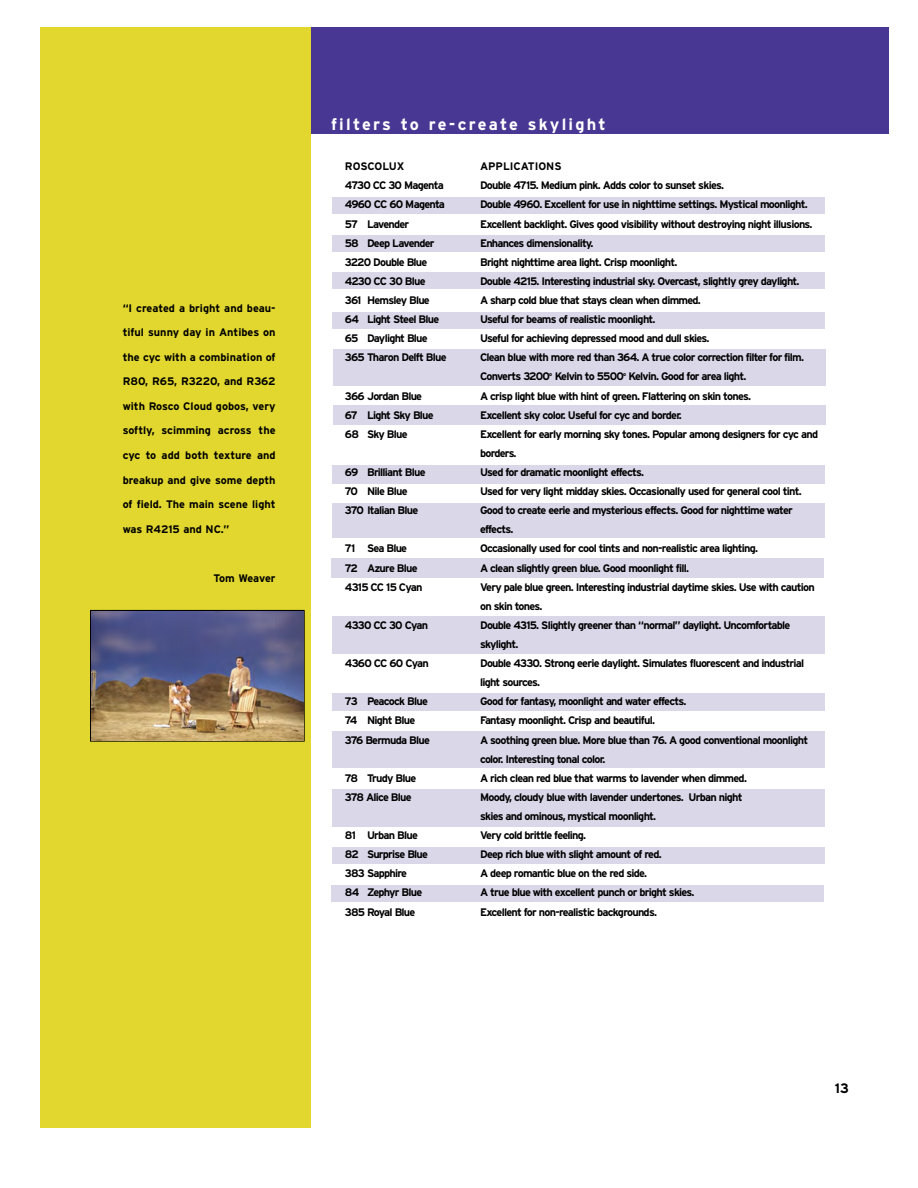
<style>
.page{position:relative;width:918px;height:1188px;background:#fff}
.page>*{position:absolute;margin:0;border:0;box-sizing:border-box;transform-origin:0 0}
.t1{font:700 16.35px "Interstate";letter-spacing:.135em;color:#fff}
.t2{font:700 13.65px "Interstate";color:#000}
.t3{font:700 10.95px/19px "Interstate";letter-spacing:-.07em;color:#000}
.t4{font:700 10.95px "Interstate";color:#000}
.t5{font:700 10.95px "Interstate";letter-spacing:-.005em;color:#000}
.t6{font:700 10.95px "Interstate";letter-spacing:-.015em;color:#000}
</style>
<div class="page">
<div style="left:331px;top:885px;width:493px;height:17px;background:#dad7e9"></div>
<div style="left:276px;top:28px;width:613px;height:106px;background:#483793"></div>
<div style="left:40px;top:28px;width:271px;height:1100px;background:#e1d72f"></div>
<div style="left:90px;top:610px;width:215px;height:132px;border:1px solid #000"></div>
<img style="left:91px;top:611px;width:212px;height:129px">
<div style="left:332px;top:847px;width:493px;height:17px;background:#dad7e9"></div>
<div style="left:332px;top:789px;width:493px;height:37px;background:#dad7e9"></div>
<div style="left:332px;top:731px;width:493px;height:37px;background:#dad7e9"></div>
<div style="left:332px;top:693px;width:493px;height:18px;background:#dad7e9"></div>
<div style="left:332px;top:616px;width:493px;height:37px;background:#dad7e9"></div>
<div style="left:331px;top:559px;width:493px;height:19px;background:#dad7e9"></div>
<div style="left:332px;top:503px;width:493px;height:35px;background:#dad7e9"></div>
<div style="left:332px;top:465px;width:493px;height:18px;background:#dad7e9"></div>
<div style="left:333px;top:405px;width:493px;height:20px;background:#dad7e9"></div>
<div style="left:333px;top:350px;width:493px;height:36px;background:#dad7e9"></div>
<div style="left:332px;top:312px;width:493px;height:17px;background:#dad7e9"></div>
<div style="left:332px;top:273px;width:493px;height:16px;background:#dad7e9"></div>
<div style="left:332px;top:235px;width:493px;height:17px;background:#dad7e9"></div>
<div style="left:332px;top:197px;width:493px;height:16px;background:#dad7e9"></div>
<p class="t4" style="left:123px;top:302px;width:155px">“I created a bright and beau-</p>
<p class="t4" style="left:123px;top:326px;width:155px">tiful sunny day in Antibes on</p>
<p class="t4" style="left:123px;top:351px;width:155px">the cyc with a combination of</p>
<p class="t4" style="left:123px;top:375px;width:155px">R80, R65, R3220, and R362</p>
<p class="t4" style="left:123px;top:400px;width:155px">with Rosco Cloud gobos, very</p>
<p class="t4" style="left:123px;top:424px;width:155px">softly, scimming across the</p>
<p class="t5" style="left:123px;top:449px;width:155px">cyc to add both texture and</p>
<p class="t4" style="left:123px;top:474px;width:155px">breakup and give some depth</p>
<p class="t4" style="left:123px;top:498px;width:155px">of field. The main scene light</p>
<p class="t4" style="left:123px;top:523px;width:108px">was R4215 and NC.”</p>
<p class="t6" style="left:214px;top:572px;width:64px">Tom Weaver</p>
<h1 class="t1" style="left:331px;top:115px;width:276px">filters to re-create skylight</h1>
<p class="t6" style="left:345px;top:160px;width:61px">ROSCOLUX</p>
<p class="t4" style="left:480px;top:160px;width:83px">APPLICATIONS</p>
<p class="t3" style="left:345px;top:176px;width:100px">4730 CC 30 Magenta</p>
<p class="t3" style="left:480px;top:176px;width:245px">Double 4715. Medium pink. Adds color to sunset skies.</p>
<p class="t3" style="left:345px;top:195px;width:102px">4960 CC 60 Magenta</p>
<p class="t3" style="left:480px;top:195px;width:329px">Double 4960. Excellent for use in nighttime settings. Mystical moonlight.</p>
<p class="t3" style="left:345px;top:214px;width:66px">57 Lavender</p>
<p class="t3" style="left:480px;top:214px;width:334px">Excellent backlight. Gives good visibility without destroying night illusions.</p>
<p class="t3" style="left:345px;top:233px;width:91px">58 Deep Lavender</p>
<p class="t3" style="left:480px;top:233px;width:115px">Enhances dimensionality.</p>
<p class="t3" style="left:345px;top:252px;width:84px">3220 Double Blue</p>
<p class="t3" style="left:480px;top:252px;width:199px">Bright nighttime area light. Crisp moonlight.</p>
<p class="t3" style="left:345px;top:271px;width:82px">4230 CC 30 Blue</p>
<p class="t3" style="left:480px;top:271px;width:321px">Double 4215. Interesting industrial sky. Overcast, slightly grey daylight.</p>
<p class="t3" style="left:345px;top:291px;width:86px">361 Hemsley Blue</p>
<p class="t3" style="left:480px;top:291px;width:222px">A sharp cold blue that stays clean when dimmed.</p>
<p class="t3" style="left:345px;top:310px;width:96px">64 Light Steel Blue</p>
<p class="t3" style="left:480px;top:310px;width:177px">Useful for beams of realistic moonlight.</p>
<p class="t3" style="left:345px;top:329px;width:84px">65 Daylight Blue</p>
<p class="t3" style="left:480px;top:329px;width:231px">Useful for achieving depressed mood and dull skies.</p>
<p class="t3" style="left:345px;top:348px;width:103px">365 Tharon Delft Blue</p>
<p class="t3" style="left:480px;top:348px;width:326px">Clean blue with more red than 364. A true color correction filter for film.<br>Converts 3200<sup>o</sup> Kelvin to 5500<sup>o</sup> Kelvin. Good for area light.</p>
<p class="t3" style="left:345px;top:386px;width:79px">366 Jordan Blue</p>
<p class="t3" style="left:480px;top:386px;width:273px">A crisp light blue with hint of green. Flattering on skin tones.</p>
<p class="t3" style="left:345px;top:405px;width:90px">67 Light Sky Blue</p>
<p class="t3" style="left:480px;top:405px;width:203px">Excellent sky color. Useful for cyc and border.</p>
<p class="t3" style="left:345px;top:424px;width:64px">68 Sky Blue</p>
<p class="t3" style="left:480px;top:424px;width:340px">Excellent for early morning sky tones. Popular among designers for cyc and borders.</p>
<p class="t3" style="left:345px;top:463px;width:82px">69 Brilliant Blue</p>
<p class="t3" style="left:480px;top:463px;width:166px">Used for dramatic moonlight effects.</p>
<p class="t3" style="left:345px;top:482px;width:64px">70 Nile Blue</p>
<p class="t3" style="left:480px;top:482px;width:323px">Used for very light midday skies. Occasionally used for general cool tint.</p>
<p class="t3" style="left:345px;top:501px;width:75px">370 Italian Blue</p>
<p class="t3" style="left:480px;top:501px;width:314px">Good to create eerie and mysterious effects. Good for nighttime water effects.</p>
<p class="t3" style="left:345px;top:539px;width:64px">71 Sea Blue</p>
<p class="t3" style="left:480px;top:539px;width:280px">Occasionally used for cool tints and non-realistic area lighting.</p>
<p class="t3" style="left:345px;top:558px;width:74px">72 Azure Blue</p>
<p class="t3" style="left:480px;top:558px;width:211px">A clean slightly green blue. Good moonlight fill.</p>
<p class="t3" style="left:345px;top:577px;width:79px">4315 CC 15 Cyan</p>
<p class="t3" style="left:480px;top:577px;width:336px">Very pale blue green. Interesting industrial daytime skies. Use with caution on skin tones.</p>
<p class="t3" style="left:345px;top:615px;width:85px">4330 CC 30 Cyan</p>
<p class="t3" style="left:480px;top:615px;width:312px">Double 4315. Slightly greener than “normal” daylight. Uncomfortable skylight.</p>
<p class="t3" style="left:345px;top:654px;width:86px">4360 CC 60 Cyan</p>
<p class="t3" style="left:480px;top:654px;width:326px">Double 4330. Strong eerie daylight. Simulates fluorescent and industrial light sources.</p>
<p class="t3" style="left:345px;top:692px;width:85px">73 Peacock Blue</p>
<p class="t3" style="left:480px;top:692px;width:208px">Good for fantasy, moonlight and water effects.</p>
<p class="t3" style="left:345px;top:711px;width:72px">74 Night Blue</p>
<p class="t3" style="left:480px;top:711px;width:177px">Fantasy moonlight. Crisp and beautiful.</p>
<p class="t3" style="left:345px;top:730px;width:87px">376 Bermuda Blue</p>
<p class="t3" style="left:480px;top:730px;width:330px">A soothing green blue. More blue than 76. A good conventional moonlight color. Interesting tonal color.</p>
<p class="t3" style="left:345px;top:768px;width:73px">78 Trudy Blue</p>
<p class="t3" style="left:480px;top:768px;width:268px">A rich clean red blue that warms to lavender when dimmed.</p>
<p class="t3" style="left:345px;top:787px;width:68px">378 Alice Blue</p>
<p class="t3" style="left:480px;top:787px;width:264px">Moody, cloudy blue with lavender undertones. Urban night skies and ominous, mystical moonlight.</p>
<p class="t3" style="left:345px;top:826px;width:75px">81 Urban Blue</p>
<p class="t3" style="left:480px;top:826px;width:108px">Very cold brittle feeling.</p>
<p class="t3" style="left:345px;top:845px;width:85px">82 Surprise Blue</p>
<p class="t3" style="left:480px;top:845px;width:183px">Deep rich blue with slight amount of red.</p>
<p class="t3" style="left:345px;top:864px;width:64px">383 Sapphire</p>
<p class="t3" style="left:480px;top:864px;width:169px">A deep romantic blue on the red side.</p>
<p class="t3" style="left:345px;top:883px;width:79px">84 Zephyr Blue</p>
<p class="t3" style="left:480px;top:883px;width:216px">A true blue with excellent punch or bright skies.</p>
<p class="t3" style="left:345px;top:902px;width:72px">385 Royal Blue</p>
<p class="t3" style="left:480px;top:902px;width:178px">Excellent for non-realistic backgrounds.</p>
<p class="t2" style="left:835px;top:1080px;width:16px">13</p>
</div>
